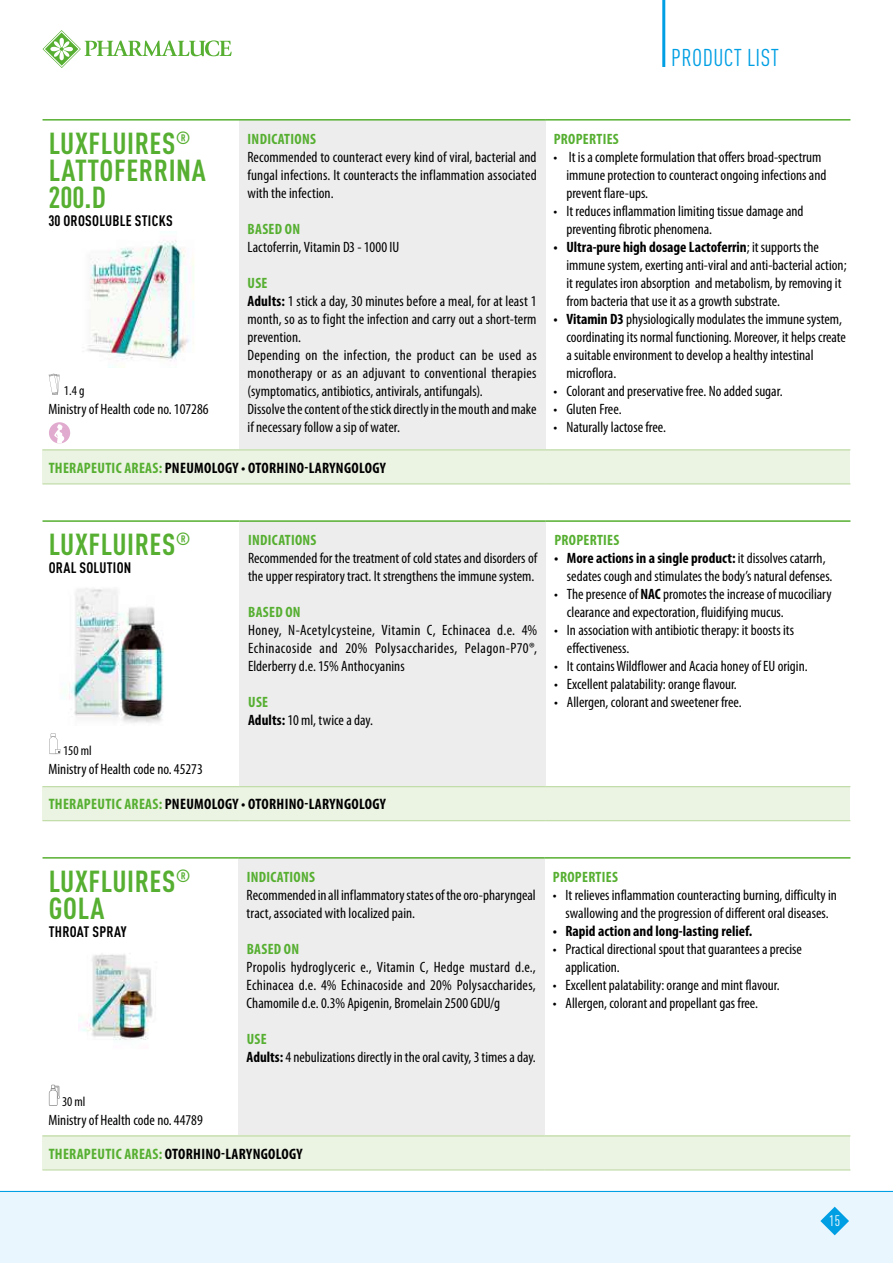
<style>
.page{position:relative;width:893px;height:1263px;background:#fff}
.page>*{position:absolute;margin:0;border:0;box-sizing:border-box;transform-origin:0 0}
.t1{font:700 condensed 30px/27px "DIN Pro";letter-spacing:.02em;color:#56af31}
.t2{font:condensed 24px "DIN Pro";letter-spacing:.02em;color:#009fe3}
.t3{font:700 condensed 15.15px "Myriad Pro";letter-spacing:.02em;color:#000}
.t4{font:condensed 15px/18px "Myriad Pro";color:#000}
.t5{font:700 condensed 15px "Myriad Pro";letter-spacing:.02em;color:#56af31}
.t6{font:700 condensed 15px "DIN Pro";letter-spacing:.02em;color:#000}
.t7{font:700 condensed 15px "Myriad Pro";color:#000}
.t8{font:condensed 15px "DIN Pro";color:#fff}
.t9{font:condensed 13.5px "Myriad Pro";color:#000}
.s1{font-weight:700;color:#56af31}
.s2{font-weight:700}
.s3{color:#56af31}
</style>
<div class="page">
<div style="left:0;top:1191px;width:893px;height:72px;background:#eaf6fe"></div>
<hr style="left:0;top:1191px;width:893px;height:1px;background:#009fe3">
<svg style="left:43px;top:30px;width:189px;height:38px"></svg>
<svg style="left:820px;top:1207px;width:29px;height:28px"></svg>
<hr style="left:662px;top:0;width:3px;height:67px;background:#009fe3">
<div style="left:239px;top:120px;width:306px;height:330px;background:#ededed"></div>
<div style="left:43px;top:450px;width:807px;height:34px;background:#ebf3e3"></div>
<hr style="left:43px;top:119px;width:196px;height:2px;background:#56af31">
<hr style="left:239px;top:119px;width:306px;height:2px;background:#56af31">
<hr style="left:545px;top:119px;width:305px;height:2px;background:#56af31">
<hr style="left:43px;top:450px;width:196px;height:1px;background:#b8d79b">
<hr style="left:43px;top:484px;width:196px;height:1px;background:#b8d79b">
<hr style="left:239px;top:484px;width:306px;height:1px;background:#b8d79b">
<hr style="left:545px;top:484px;width:305px;height:1px;background:#b8d79b">
<hr style="left:239px;top:450px;width:306px;height:1px;background:#b8d79b">
<hr style="left:545px;top:450px;width:305px;height:1px;background:#b8d79b">
<img style="left:87px;top:240px;width:107px;height:128px">
<svg style="left:49px;top:374px;width:11px;height:21px"></svg>
<svg style="left:49px;top:422px;width:22px;height:22px"></svg>
<div style="left:240px;top:521px;width:306px;height:266px;background:#ededed"></div>
<div style="left:43px;top:787px;width:807px;height:34px;background:#ebf3e3"></div>
<hr style="left:43px;top:520px;width:197px;height:2px;background:#56af31">
<hr style="left:240px;top:520px;width:306px;height:2px;background:#56af31">
<hr style="left:546px;top:520px;width:304px;height:2px;background:#56af31">
<hr style="left:43px;top:786px;width:197px;height:1px;background:#b8d79b">
<hr style="left:43px;top:820px;width:197px;height:1px;background:#b8d79b">
<hr style="left:240px;top:820px;width:306px;height:1px;background:#b8d79b">
<hr style="left:546px;top:820px;width:304px;height:1px;background:#b8d79b">
<hr style="left:240px;top:786px;width:306px;height:1px;background:#b8d79b">
<hr style="left:546px;top:786px;width:304px;height:1px;background:#b8d79b">
<img style="left:69px;top:588px;width:95px;height:135px">
<svg style="left:49px;top:733px;width:12px;height:22px"></svg>
<div style="left:238px;top:858px;width:306px;height:278px;background:#ededed"></div>
<div style="left:43px;top:1136px;width:807px;height:34px;background:#ebf3e3"></div>
<hr style="left:43px;top:857px;width:195px;height:2px;background:#56af31">
<hr style="left:238px;top:857px;width:306px;height:2px;background:#56af31">
<hr style="left:544px;top:857px;width:306px;height:2px;background:#56af31">
<hr style="left:43px;top:1135px;width:195px;height:1px;background:#b8d79b">
<hr style="left:43px;top:1169px;width:195px;height:1px;background:#b8d79b">
<hr style="left:238px;top:1169px;width:306px;height:1px;background:#b8d79b">
<hr style="left:544px;top:1169px;width:306px;height:1px;background:#b8d79b">
<hr style="left:238px;top:1135px;width:306px;height:1px;background:#b8d79b">
<hr style="left:544px;top:1135px;width:306px;height:1px;background:#b8d79b">
<img style="left:79px;top:954px;width:74px;height:86px">
<svg style="left:49px;top:1085px;width:11px;height:21px"></svg>
<h2 class="t2" style="left:671px;top:40px;width:109px">PRODUCT LIST</h2>
<h1 class="t1" style="left:49px;top:127px;width:159px">LUXFLUIRES<sup>®<br></sup>LATTOFERRINA<br>200.D</h1>
<p class="t6" style="left:49px;top:209px;width:126px">30 OROSOLUBLE STICKS</p>
<p class="t9" style="left:64px;top:382px;width:22px">1.4 g</p>
<p class="t4" style="left:49px;top:400px;width:162px">Ministry of Health code no. 107286</p>
<p class="t5" style="left:248px;top:129px;width:70px">INDICATIONS</p>
<p class="t4" style="left:247px;top:148px;width:291px;text-align:justify">Recommended to counteract every kind of viral, bacterial and fungal infections. It counteracts the inflammation associated with the infection.</p>
<p class="t5" style="left:248px;top:219px;width:54px">BASED ON</p>
<p class="t4" style="left:247px;top:238px;width:153px">Lactoferrin, Vitamin D3 - 1000 IU</p>
<p class="t4" style="left:247px;top:274px;width:291px"><span class="s1">USE<br></span><span class="s2">Adults:</span> 1 stick a day, 30 minutes before a meal, for at least 1 month, so as to fight the infection and carry out a short-term prevention.<br>Depending on the infection, the product can be used as monotherapy or as an adjuvant to conventional therapies (symptomatics, antibiotics, antivirals, antifungals).<br>Dissolve the content of the stick directly in the mouth and make if necessary follow a sip of water.</p>
<p class="t3" style="left:49px;top:458px;width:339px"><span class="s3">THERAPEUTIC AREAS:</span> PNEUMOLOGY • OTORHINO-LARYNGOLOGY</p>
<p class="t5" style="left:554px;top:129px;width:67px">PROPERTIES</p>
<p class="t4" style="left:566px;top:148px;width:261px;text-indent:-13px">• It is a complete formulation that offers broad-spectrum immune protection to counteract ongoing infections and prevent flare-ups.</p>
<p class="t4" style="left:566px;top:202px;width:239px;text-indent:-13px">• It reduces inflammation limiting tissue damage and preventing fibrotic phenomena.</p>
<p class="t4" style="left:566px;top:238px;width:282px;text-indent:-13px"><span class="s2">• Ultra-pure high dosage Lactoferrin</span>; it supports the immune system, exerting anti-viral and anti-bacterial action; it regulates iron absorption and metabolism, by removing it from bacteria that use it as a growth substrate.</p>
<p class="t4" style="left:566px;top:310px;width:281px;text-indent:-13px"><span class="s2">• Vitamin D3</span> physiologically modulates the immune system, coordinating its normal functioning. Moreover, it helps create a suitable environment to develop a healthy intestinal microflora.</p>
<p class="t4" style="left:554px;top:382px;width:230px">• Colorant and preservative free. No added sugar.</p>
<p class="t4" style="left:554px;top:400px;width:69px">• Gluten Free.</p>
<p class="t4" style="left:554px;top:418px;width:114px">• Naturally lactose free.</p>
<h1 class="t1" style="left:49px;top:528px;width:143px">LUXFLUIRES<sup>®</sup></h1>
<p class="t6" style="left:49px;top:556px;width:84px">ORAL SOLUTION</p>
<p class="t5" style="left:248px;top:531px;width:70px">INDICATIONS</p>
<p class="t4" style="left:248px;top:549px;width:291px">Recommended for the treatment of cold states and disorders of the upper respiratory tract. It strengthens the immune system.</p>
<p class="t5" style="left:248px;top:603px;width:54px">BASED ON</p>
<p class="t4" style="left:248px;top:621px;width:291px;text-align:justify">Honey, N-Acetylcysteine, Vitamin C, Echinacea d.e. 4% Echinacoside and 20% Polysaccharides, Pelagon-P70®, Elderberry d.e. 15% Anthocyanins</p>
<p class="t4" style="left:248px;top:693px;width:127px"><span class="s1">USE<br></span><span class="s2">Adults:</span> 10 ml, twice a day.</p>
<p class="t9" style="left:63px;top:742px;width:30px">150 ml</p>
<p class="t4" style="left:49px;top:760px;width:156px">Ministry of Health code no. 45273</p>
<p class="t3" style="left:49px;top:795px;width:339px"><span class="s3">THERAPEUTIC AREAS:</span> PNEUMOLOGY • OTORHINO-LARYNGOLOGY</p>
<p class="t5" style="left:554px;top:531px;width:67px">PROPERTIES</p>
<p class="t4" style="left:567px;top:549px;width:267px;text-indent:-13px"><span class="s2">• More actions in a single product:</span> it dissolves catarrh, sedates cough and stimulates the body’s natural defenses.</p>
<p class="t4" style="left:567px;top:585px;width:266px;text-indent:-13px">• The presence of <span class="s2">NAC</span> promotes the increase of mucociliary clearance and expectoration, fluidifying mucus.</p>
<p class="t4" style="left:567px;top:621px;width:229px;text-indent:-13px">• In association with antibiotic therapy: it boosts its effectiveness.</p>
<p class="t4" style="left:554px;top:657px;width:255px">• It contains Wildflower and Acacia honey of EU origin.</p>
<p class="t4" style="left:554px;top:675px;width:184px">• Excellent palatability: orange flavour.</p>
<p class="t4" style="left:554px;top:693px;width:189px">• Allergen, colorant and sweetener free.</p>
<h1 class="t1" style="left:49px;top:865px;width:143px">LUXFLUIRES<sup>®<br></sup>GOLA</h1>
<p class="t6" style="left:49px;top:920px;width:80px">THROAT SPRAY</p>
<p class="t5" style="left:247px;top:867px;width:70px">INDICATIONS</p>
<p class="t4" style="left:247px;top:886px;width:291px">Recommended in all inflammatory states of the oro-pharyngeal tract, associated with localized pain.</p>
<p class="t5" style="left:247px;top:939px;width:54px">BASED ON</p>
<p class="t4" style="left:247px;top:958px;width:291px;text-align:justify">Propolis hydroglyceric e., Vitamin C, Hedge mustard d.e., Echinacea d.e. 4% Echinacoside and 20% Polysaccharides, Chamomile d.e. 0.3% Apigenin, Bromelain 2500 GDU/g</p>
<p class="t4" style="left:247px;top:1030px;width:291px"><span class="s1">USE<br></span><span class="s2">Adults:</span> 4 nebulizations directly in the oral cavity, 3 times a day.</p>
<p class="t9" style="left:62px;top:1093px;width:25px">30 ml</p>
<p class="t4" style="left:49px;top:1111px;width:156px">Ministry of Health code no. 44789</p>
<p class="t3" style="left:49px;top:1144px;width:255px"><span class="s3">THERAPEUTIC AREAS:</span> OTORHINO-LARYNGOLOGY</p>
<p class="t5" style="left:553px;top:867px;width:67px">PROPERTIES</p>
<p class="t4" style="left:553px;top:886px;width:286px;text-align:center">• It relieves inflammation counteracting burning, difficulty in swallowing and the progression of different oral diseases.</p>
<p class="t7" style="left:553px;top:921px;width:201px">• Rapid action and long-lasting relief.</p>
<p class="t4" style="left:565px;top:940px;width:238px;text-indent:-13px">• Practical directional spout that guarantees a precise application.</p>
<p class="t4" style="left:553px;top:976px;width:228px">• Excellent palatability: orange and mint flavour.</p>
<p class="t4" style="left:553px;top:994px;width:207px">• Allergen, colorant and propellant gas free.</p>
<p class="t8" style="left:829px;top:1210px;width:12px">15</p>
</div>
